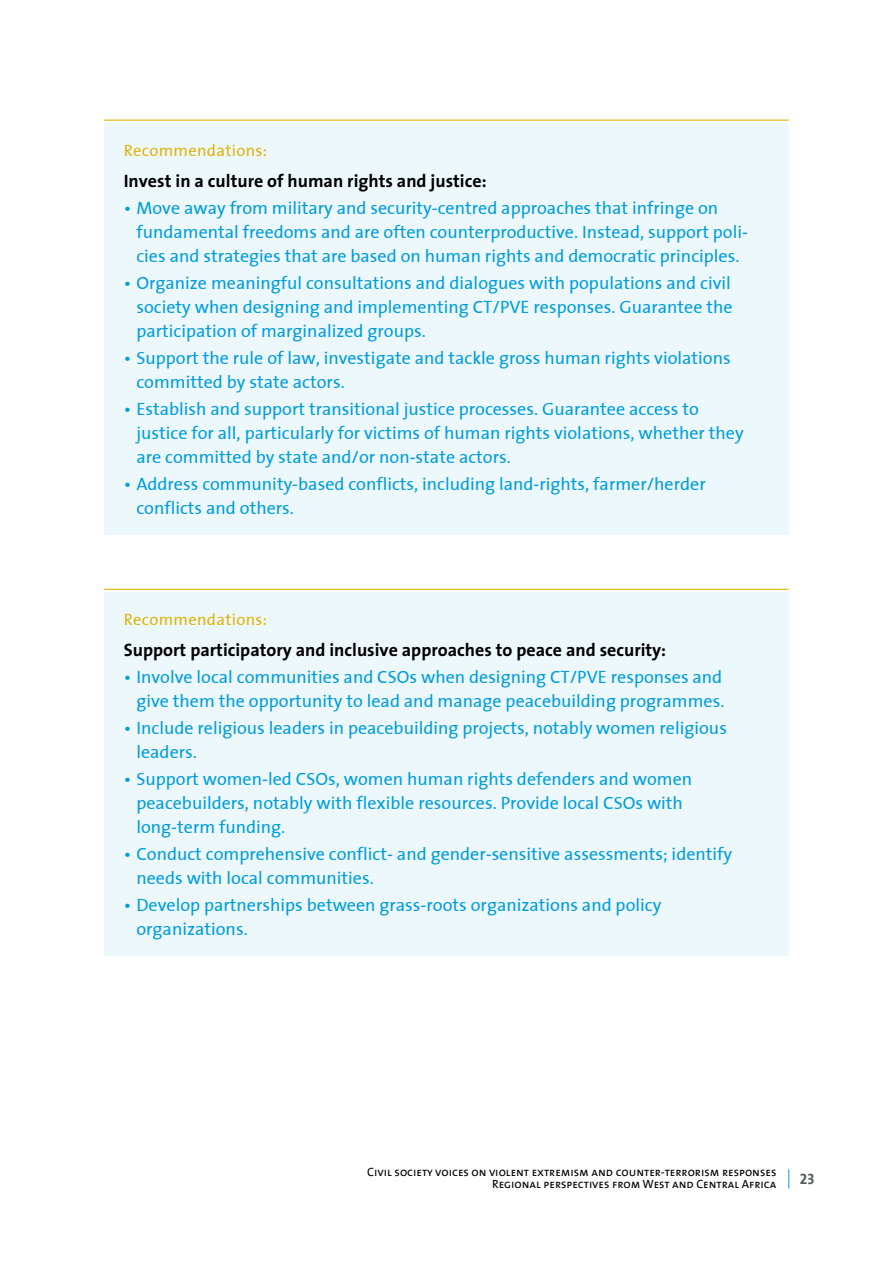
<style>
.page{position:relative;width:893px;height:1263px;background:#fff}
.page>*{position:absolute;margin:0;border:0;box-sizing:border-box;transform-origin:0 0}
.t1{font:18px/24px "The Sans";color:#009ddc}
.t2{font:700 18px "The Sans";color:#000}
.t3{font:16.5px "The Sans";letter-spacing:.02em;color:#deb407}
.t4{font:15px "The Sans Bold Caps";color:#58595b}
.t5{font:12px/12px "The Sans Caps";color:#000;text-align:right}
</style>
<div class="page">
<div style="left:104px;top:123px;width:685px;height:412px;background:#edf8fd"></div>
<hr style="left:104px;top:120px;width:685px;height:1px;background:#deb407">
<div style="left:104px;top:592px;width:685px;height:364px;background:#edf8fd"></div>
<hr style="left:104px;top:589px;width:685px;height:1px;background:#deb407">
<svg style="left:788px;top:1169px;width:1px;height:19px"></svg>
<p class="t3" style="left:124px;top:137px;width:145px">Recommendations:</p>
<p class="t2" style="left:124px;top:165px;width:364px">Invest in a culture of human rights and justice:</p>
<p class="t1" style="left:136px;top:195px;width:613px;text-indent:-13px">• Move away from military and security-centred approaches that infringe on fundamental freedoms and are often counterproductive. Instead, support poli&shy;cies and strategies that are based on human rights and democratic principles.</p>
<p class="t1" style="left:136px;top:270px;width:598px;text-align:justify;text-indent:-13px">• Organize meaningful consultations and dialogues with populations and civil society when designing and implementing CT/PVE responses. Guarantee the participation of marginalized groups.</p>
<p class="t1" style="left:136px;top:345px;width:596px;text-indent:-13px">• Support the rule of law, investigate and tackle gross human rights violations committed by state actors.</p>
<p class="t1" style="left:136px;top:396px;width:609px;text-indent:-13px">• Establish and support transitional justice processes. Guarantee access to justice for all, particularly for victims of human rights violations, whether they are committed by state and/or non-state actors.</p>
<p class="t1" style="left:136px;top:471px;width:571px;text-indent:-13px">• Address community-based conflicts, including land-rights, farmer/herder conflicts and others.</p>
<p class="t3" style="left:124px;top:606px;width:145px">Recommendations:</p>
<p class="t2" style="left:124px;top:635px;width:544px">Support participatory and inclusive approaches to peace and security:</p>
<p class="t1" style="left:124px;top:664px;width:602px;text-align:right">• Involve local communities and CSOs when designing CT/PVE responses and give them the opportunity to lead and manage peacebuilding programmes.</p>
<p class="t1" style="left:136px;top:715px;width:592px;text-indent:-13px">• Include religious leaders in peacebuilding projects, notably women religious leaders.</p>
<p class="t1" style="left:136px;top:766px;width:557px;text-indent:-13px">• Support women-led CSOs, women human rights defenders and women peacebuilders, notably with flexible resources. Provide local CSOs with long-term funding.</p>
<p class="t1" style="left:136px;top:841px;width:597px;text-indent:-13px">• Conduct comprehensive conflict- and gender-sensitive assessments; identify needs with local communities.</p>
<p class="t1" style="left:136px;top:892px;width:526px;text-indent:-13px">• Develop partnerships between grass-roots organizations and policy organizations.</p>
<p class="t5" style="left:367px;top:1165px;width:411px">Civil society voices on violent extremism and counter-terrorism responses<br>Regional perspectives from West and Central Africa</p>
<p class="t4" style="left:800px;top:1166px;width:16px">23</p>
</div>
